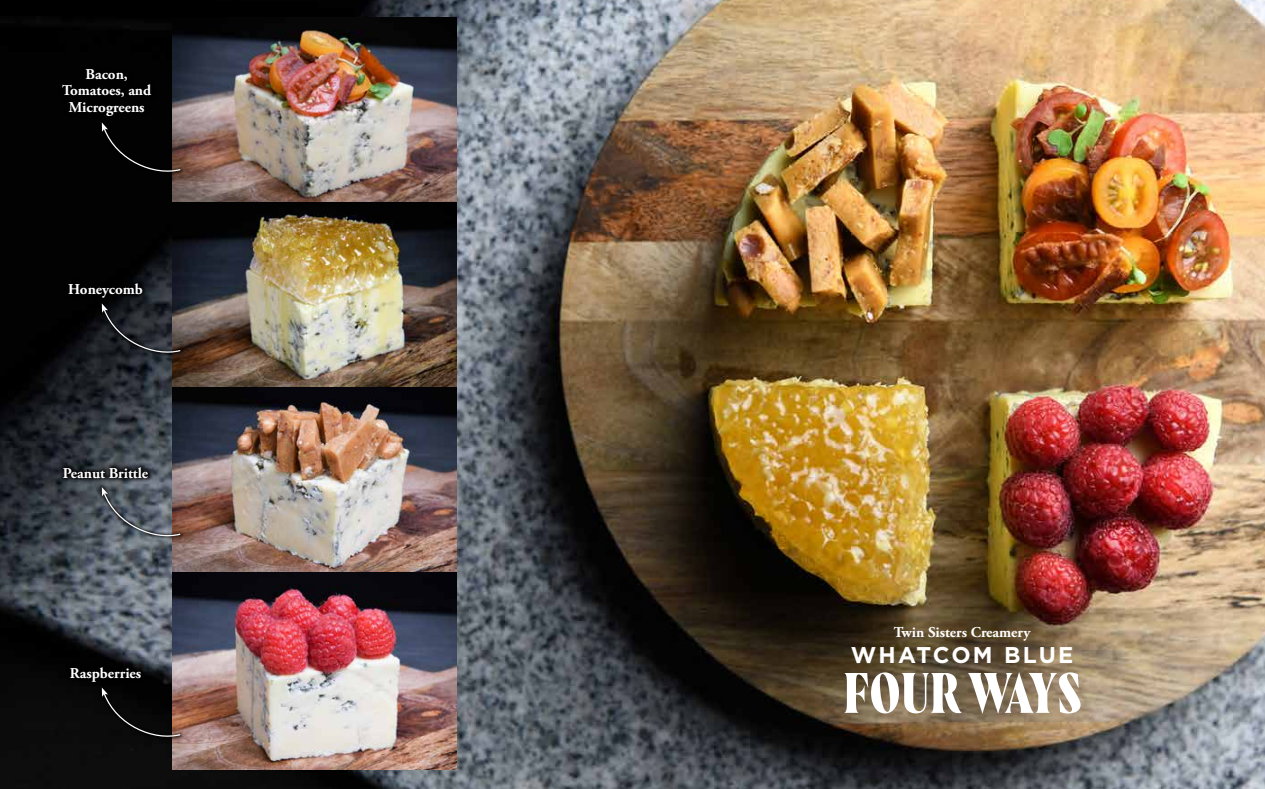
<style>
.page{position:relative;width:1265px;height:789px;background:#fff}
.page>*{position:absolute;margin:0;border:0;box-sizing:border-box;transform-origin:0 0}
.t1{font:700 56.88px "Wayfinder CF";letter-spacing:-.005em;color:#fff}
.t2{font:700 22.75px "Gotham";letter-spacing:.1em;color:#fff}
.t3{font:700 15px/16.2px "Adobe Garamond Pro";color:#fff;text-align:center}
</style>
<div class="page">
<img style="left:0;top:0;width:1265px;height:789px">
<img style="left:172px;top:17px;width:284px;height:185px">
<img style="left:172px;top:202px;width:284px;height:185px">
<img style="left:172px;top:387px;width:284px;height:185px">
<img style="left:172px;top:572px;width:284px;height:197px">
<div style="left:98px;top:119px;width:86px;height:56px;background:#000;opacity:.8"></div>
<svg style="left:102px;top:122px;width:80px;height:54px;background:#171413"></svg>
<div style="left:98px;top:300px;width:86px;height:56px;background:#000;opacity:.8"></div>
<svg style="left:102px;top:303px;width:80px;height:54px;background:#2d2e33"></svg>
<div style="left:98px;top:483px;width:86px;height:57px;background:#000;opacity:.8"></div>
<svg style="left:102px;top:487px;width:80px;height:54px;background:#60626a"></svg>
<div style="left:98px;top:684px;width:86px;height:56px;background:#000;opacity:.8"></div>
<svg style="left:102px;top:687px;width:80px;height:54px;background:#201a18"></svg>
<div style="left:58px;top:64px;width:99px;height:57px;background:#000"></div>
<svg style="left:64px;top:278px;width:85px;height:25px;background:#040506"></svg>
<svg style="left:59px;top:462px;width:95px;height:21px;background:#262b2f"></svg>
<div style="left:66px;top:662px;width:81px;height:25px;background:#000"></div>
<p class="t3" style="left:62px;top:67px;width:91px">Bacon,<br>Tomatoes, and<br>Microgreens</p>
<p class="t3" style="left:68px;top:281px;width:76px">Honeycomb</p>
<p class="t3" style="left:63px;top:465px;width:87px">Peanut Brittle</p>
<p class="t3" style="left:70px;top:665px;width:73px">Raspberries</p>
<p class="t3" style="left:894px;top:624px;width:138px">Twin Sisters Creamery</p>
<h2 class="t2" style="left:851px;top:639px;width:224px">WHATCOM BLUE</h2>
<h1 class="t1" style="left:843px;top:660px;width:240px">FOUR WAYS</h1>
</div>
